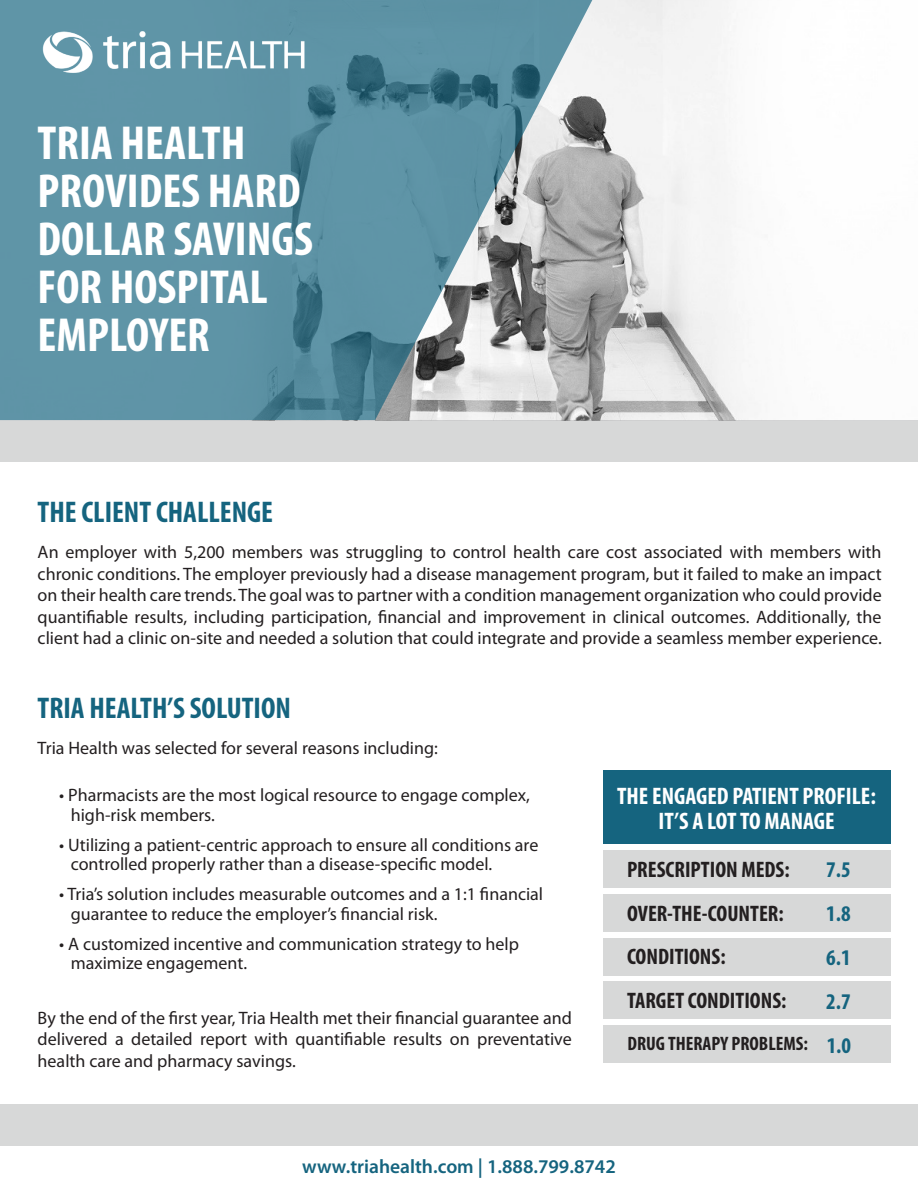
<style>
.page{position:relative;width:918px;height:1188px;background:#fff}
.page>*{position:absolute;margin:0;border:0;box-sizing:border-box;transform-origin:0 0}
.t1{font:700 condensed 48px/48px "Myriad Pro";color:#fff}
.t2{font:700 condensed 30px "Myriad Pro";color:#15647f}
.t3{font:700 condensed 24px/25.5px "Myriad Pro";color:#fff;text-align:center}
.t4{font:700 condensed 22.5px "Myriad Pro";color:#231f20}
.t5{font:700 condensed 22.5px "Myriad Pro";color:#15647f}
.t6{font:600 19.5px "Myriad Pro";color:#15647f}
.t7{font:700 condensed 19.5px "Myriad Pro";color:#231f20}
.t8{font:18px/21.6px "Myriad Pro";color:#231f20}
.s1{font-size:22.5px;color:#15647f}
</style>
<div class="page">
<img style="left:592px;top:0;width:164px;height:420px">
<div style="left:0;top:420px;width:918px;height:41px;background:#d7d8d8"></div>
<div style="left:0;top:1104px;width:918px;height:42px;background:#d7d8d8"></div>
<svg style="left:0;top:0;width:592px;height:420px;background:#6b97a5"></svg>
<img style="left:38px;top:18px;width:276px;height:67px">
<div style="left:603px;top:770px;width:288px;height:74px;background:#15647f"></div>
<div style="left:603px;top:850px;width:287px;height:38px;background:#d7d8d8"></div>
<div style="left:603px;top:894px;width:287px;height:38px;background:#d7d8d8"></div>
<div style="left:603px;top:938px;width:287px;height:37px;background:#d7d8d8"></div>
<div style="left:603px;top:982px;width:287px;height:37px;background:#d7d8d8"></div>
<div style="left:603px;top:1026px;width:288px;height:37px;background:#d7d8d8"></div>
<h1 class="t1" style="left:38px;top:118px;width:277px">TRIA HEALTH<br>PROVIDES HARD<br>DOLLAR SAVINGS<br>FOR HOSPITAL<br>EMPLOYER</h1>
<h2 class="t2" style="left:38px;top:493px;width:237px">THE CLIENT CHALLENGE</h2>
<p class="t8" style="left:38px;top:542px;width:846px;text-align:justify">An employer with 5,200 members was struggling to control health care cost associated with members with chronic conditions. The employer previously had a disease management program, but it failed to make an impact on their health care trends. The goal was to partner with a condition management organization who could provide quantifiable results, including participation, financial and improvement in clinical outcomes. Additionally, the client had a clinic on-site and needed a solution that could integrate and provide a seamless member experience.</p>
<h2 class="t2" style="left:38px;top:689px;width:255px">TRIA HEALTH’S SOLUTION</h2>
<p class="t8" style="left:38px;top:738px;width:402px">Tria Health was selected for several reasons including:</p>
<p class="t8" style="left:71px;top:786px;width:461px;line-height:19.5px;text-indent:-11px">• Pharmacists are the most logical resource to engage complex, high-risk members.</p>
<p class="t8" style="left:71px;top:835px;width:469px;line-height:19.5px;text-indent:-11px">• Utilizing a patient-centric approach to ensure all conditions are controlled properly rather than a disease-specific model.</p>
<p class="t8" style="left:71px;top:885px;width:474px;line-height:19.5px;text-indent:-11px">• Tria’s solution includes measurable outcomes and a 1:1 financial guarantee to reduce the employer’s financial risk.</p>
<p class="t8" style="left:71px;top:934px;width:450px;line-height:19.5px;text-indent:-11px">• A customized incentive and communication strategy to help maximize engagement.</p>
<p class="t8" style="left:38px;top:1007px;width:536px;text-align:justify">By the end of the first year, Tria Health met their financial guarantee and delivered a detailed report with quantifiable results on preventative health care and pharmacy savings.</p>
<h3 class="t3" style="left:617px;top:782px;width:260px">THE ENGAGED PATIENT PROFILE:<br>IT’S A LOT TO MANAGE</h3>
<p class="t4" style="left:627px;top:856px;width:164px">PRESCRIPTION MEDS:</p>
<p class="t5" style="left:826px;top:856px;width:26px">7.5</p>
<p class="t4" style="left:627px;top:899px;width:158px">OVER-THE-COUNTER:</p>
<p class="t5" style="left:826px;top:900px;width:26px">1.8</p>
<p class="t4" style="left:627px;top:943px;width:100px">CONDITIONS:</p>
<p class="t5" style="left:826px;top:944px;width:26px">6.1</p>
<p class="t4" style="left:627px;top:987px;width:161px">TARGET CONDITIONS:</p>
<p class="t5" style="left:826px;top:987px;width:26px">2.7</p>
<p class="t7" style="left:628px;top:1031px;width:225px">DRUG THERAPY PROBLEMS: <span class="s1">1.0</span></p>
<p class="t6" style="left:302px;top:1154px;width:315px">www.triahealth.com | 1.888.799.8742</p>
</div>
